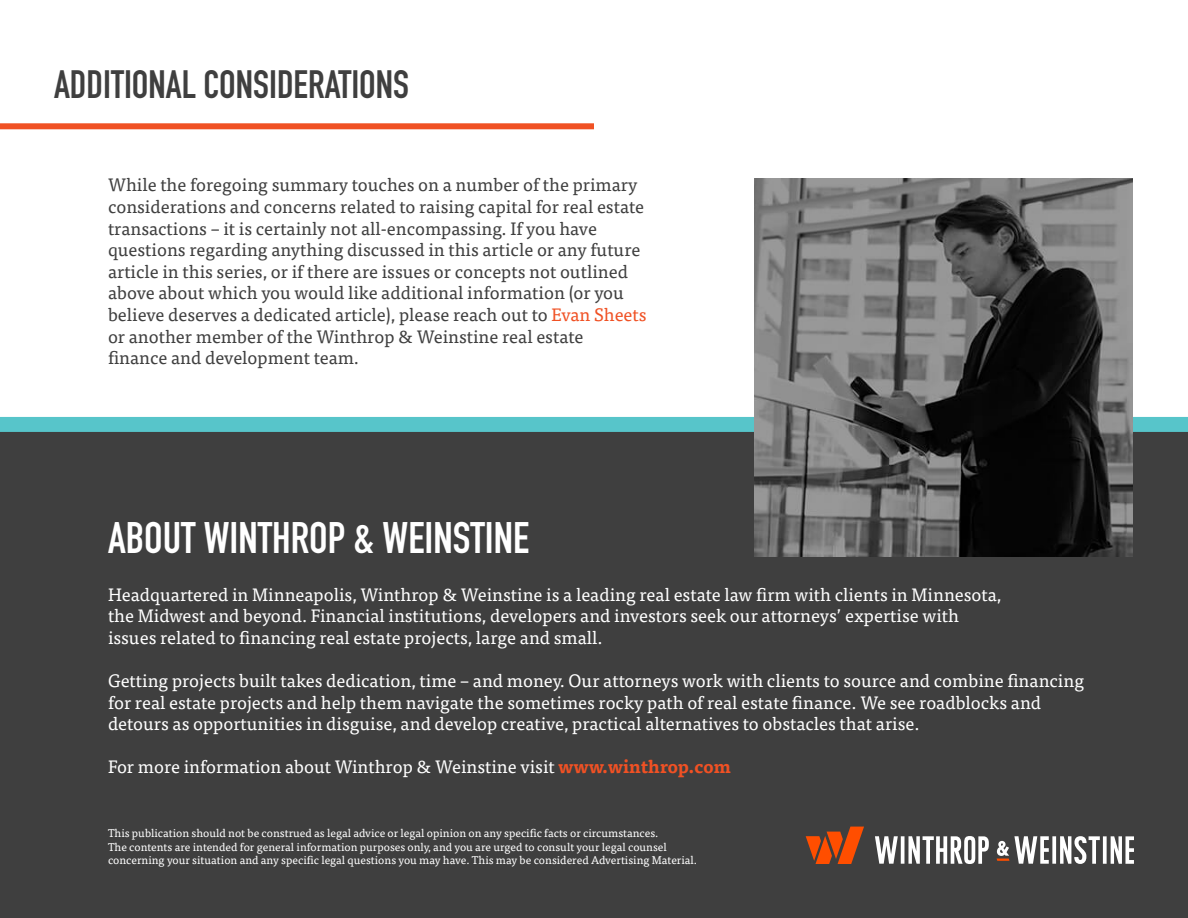
<style>
.page{position:relative;width:1188px;height:918px;background:#fff}
.page>*{position:absolute;margin:0;border:0;box-sizing:border-box;transform-origin:0 0}
.t1{font:700 43.5px "DIN Condensed";color:#fff}
.t2{font:700 39px "DIN Condensed";color:#3f3f3f}
.t3{font:18px/21.6px "Tisa Pro";color:#fff}
.t4{font:18px/21.6px "Tisa Pro";color:#3f3f3f}
.t5{font:11.25px/13.5px "Tisa Pro";color:#fff}
.s1{color:#f05124}
.s2{font-weight:700;color:#f05124}
</style>
<div class="page">
<div style="left:1px;top:424px;width:1187px;height:494px;background:#3f3f3f"></div>
<svg style="left:806px;top:827px;width:58px;height:37px"></svg>
<svg style="left:875px;top:836px;width:23px;height:28px"></svg>
<svg style="left:901px;top:836px;width:4px;height:28px"></svg>
<svg style="left:908px;top:836px;width:81px;height:28px"></svg>
<svg style="left:1052px;top:836px;width:4px;height:28px"></svg>
<svg style="left:1060px;top:836px;width:40px;height:28px"></svg>
<svg style="left:1103px;top:836px;width:4px;height:28px"></svg>
<svg style="left:1111px;top:836px;width:23px;height:28px"></svg>
<svg style="left:997px;top:836px;width:52px;height:28px"></svg>
<div style="left:0;top:123px;width:594px;height:6px;background:#f05124"></div>
<div style="left:0;top:417px;width:1188px;height:15px;background:#57c5ca"></div>
<img style="left:754px;top:178px;width:378px;height:378px">
<h2 class="t2" style="left:54px;top:58px;width:357px">ADDITIONAL CONSIDERATIONS</h2>
<p class="t4" style="left:108px;top:173px;width:540px">While the foregoing summary touches on a number of the primary considerations and concerns related to raising capital for real estate transactions – it is certainly not all-encompassing. If you have questions regarding anything discussed in this article or any future article in this series, or if there are issues or concepts not outlined above about which you would like additional information (or you believe deserves a dedicated article), please reach out to <span class="s1">Evan Sheets </span>or another member of the Winthrop &amp; Weinstine real estate finance and development team.</p>
<h1 class="t1" style="left:108px;top:508px;width:423px">ABOUT WINTHROP &amp; WEINSTINE</h1>
<p class="t3" style="left:108px;top:582px;width:895px">Headquartered in Minneapolis, Winthrop &amp; Weinstine is a leading real estate law firm with clients in Minnesota, the Midwest and beyond. Financial institutions, developers and investors seek our attorneys’ expertise with issues related to financing real estate projects, large and small.</p>
<p class="t3" style="left:108px;top:669px;width:978px">Getting projects built takes dedication, time – and money. Our attorneys work with clients to source and combine financing for real estate projects and help them navigate the sometimes rocky path of real estate finance. We see roadblocks and detours as opportunities in disguise, and develop creative, practical alternatives to obstacles that arise.</p>
<p class="t3" style="left:108px;top:755px;width:624px">For more information about Winthrop &amp; Weinstine visit <span class="s2">www.winthrop.com</span></p>
<p class="t5" style="left:108px;top:826px;width:591px">This publication should not be construed as legal advice or legal opinion on any specific facts or circumstances.<br>The contents are intended for general information purposes only, and you are urged to consult your legal counsel concerning your situation and any specific legal questions you may have. This may be considered Advertising Material.</p>
</div>
